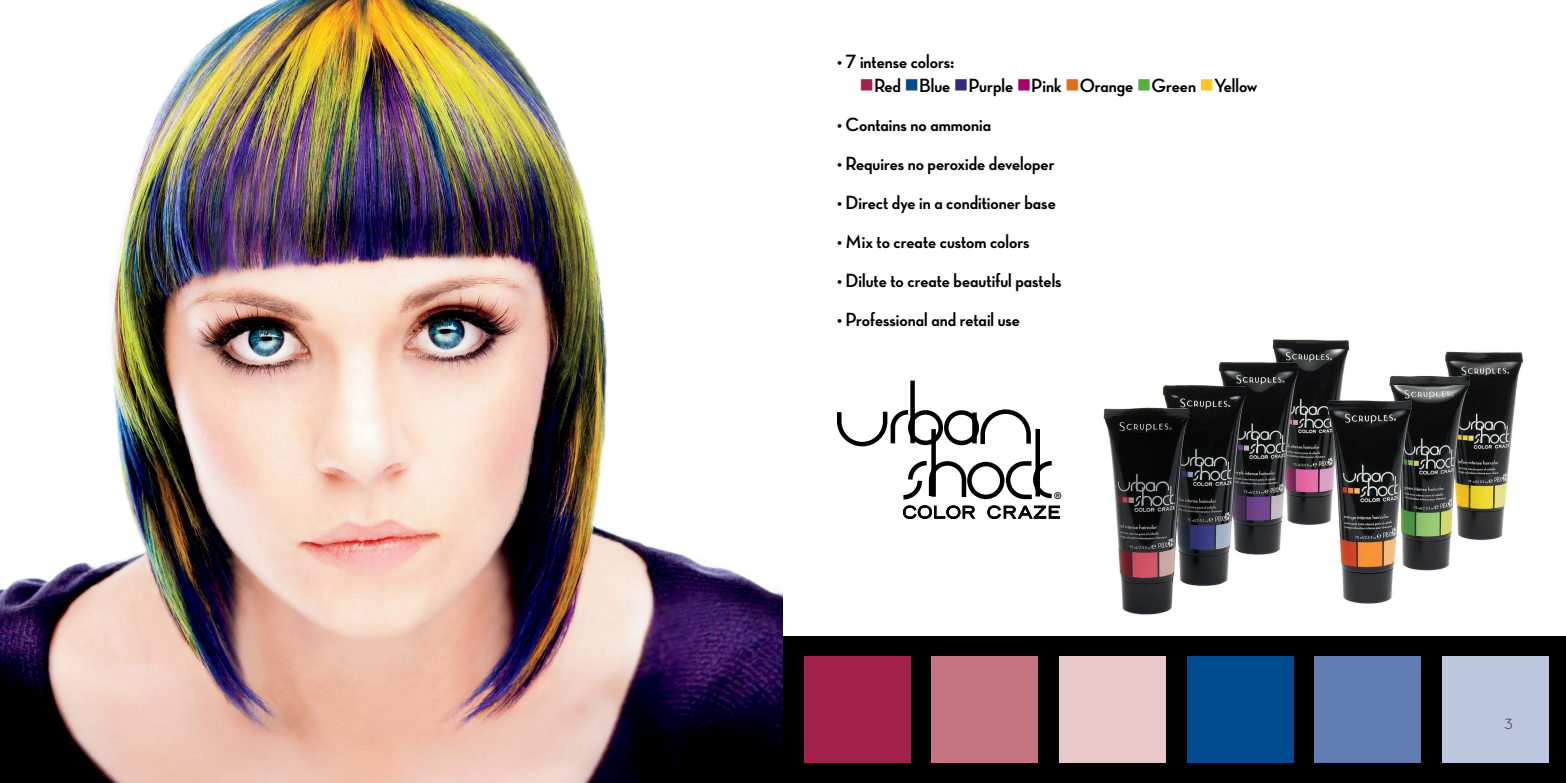
<style>
.page{position:relative;width:1566px;height:783px;background:#fff}
.page>*{position:absolute;margin:0;border:0;box-sizing:border-box;transform-origin:0 0}
.t1{font:19.5px "Neutra Display Bold Alt";color:#000}
.t2{font:15px "Neutra Display Medium Alt";color:#4d4d4f}
.t3{font:700 expanded 9.3px "Trade Gothic LT Std";color:#000}
.s1{color:#a2224b}
.s2{color:#004b8d}
.s3{color:#342a7b}
.s4{color:#a70069}
.s5{color:#df6f1d}
.s6{color:#59ad41}
.s7{color:#ffc425}
</style>
<div class="page">
<img style="left:1103px;top:339px;width:421px;height:276px">
<div style="left:783px;top:636px;width:783px;height:147px;background:#000"></div>
<img style="left:0;top:0;width:783px;height:783px">
<div style="left:1059px;top:656px;width:107px;height:107px;background:#e9c8ca"></div>
<div style="left:932px;top:656px;width:106px;height:107px;background:#c57482"></div>
<div style="left:804px;top:656px;width:107px;height:107px;background:#a2224b"></div>
<div style="left:1442px;top:656px;width:107px;height:107px;background:#bdc6df"></div>
<div style="left:1314px;top:656px;width:107px;height:107px;background:#607cb0"></div>
<div style="left:1187px;top:656px;width:106px;height:107px;background:#004b8d"></div>
<svg style="left:837px;top:380px;width:224px;height:139px"></svg>
<p class="t1" style="left:837px;top:51px;width:119px">• 7 intense colors:</p>
<p class="t1" style="left:860px;top:75px;width:400px"><span class="s1">■</span>Red <span class="s2">■</span>Blue <span class="s3">■</span>Purple <span class="s4">■</span>Pink <span class="s5">■</span>Orange <span class="s6">■</span>Green <span class="s7">■</span>Yellow</p>
<p class="t1" style="left:837px;top:114px;width:156px">• Contains no ammonia</p>
<p class="t1" style="left:837px;top:153px;width:219px">• Requires no peroxide developer</p>
<p class="t1" style="left:837px;top:192px;width:220px">• Direct dye in a conditioner base</p>
<p class="t1" style="left:837px;top:231px;width:194px">• Mix to create custom colors</p>
<p class="t1" style="left:837px;top:270px;width:226px">• Dilute to create beautiful pastels</p>
<p class="t1" style="left:837px;top:309px;width:185px">• Professional and retail use</p>
<p class="t3" style="left:1054px;top:490px;width:9px">®</p>
<p class="t2" style="left:1504px;top:716px;width:10px">3</p>
</div>
